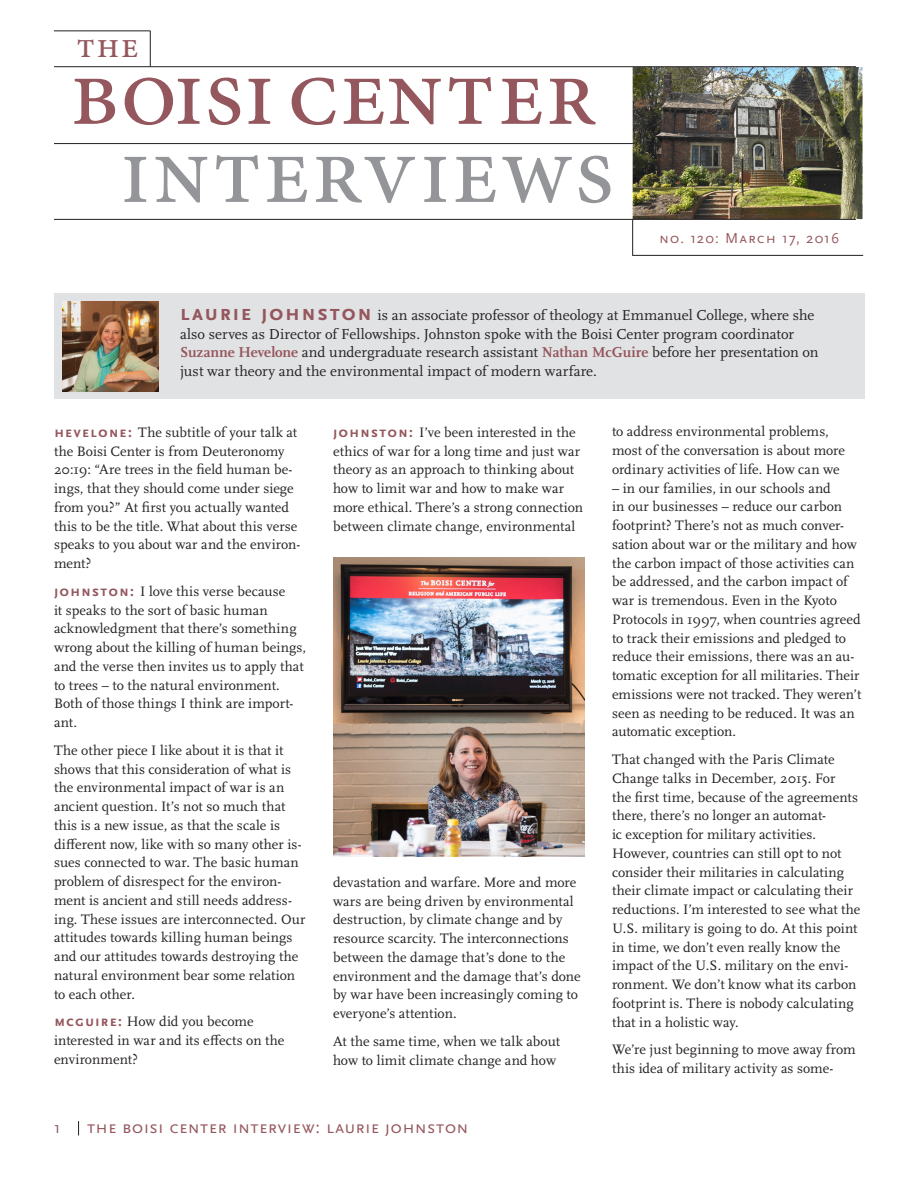
<style>
.page{position:relative;width:918px;height:1188px;background:#fff}
.page>*{position:absolute;margin:0;border:0;box-sizing:border-box;transform-origin:0 0}
.t1{font:97.05px "Minion Pro";letter-spacing:.01em;color:#95575e}
.t2{font:97.05px "Minion Pro";letter-spacing:.02em;color:#939598}
.t3{font:36.45px "Minion Pro";color:#95575e}
.t4{font:18px "Scala Sans OT";letter-spacing:.015em;color:#95575e}
.t5{font:16.5px "Scala Sans OT";color:#95575e}
.t6{font:15px/18.8px "Scala OT";color:#231f20}
.t7{font:15px "Scala Sans OT";letter-spacing:.065em;color:#95575e}
.t8{font:14.25px/18.8px "Scala OT";letter-spacing:.005em;color:#231f20}
.s1{font-family:"Scala Sans OT";font-weight:700;font-size:22.5px;color:#95575e}
.s2{font-weight:700;color:#95575e}
.s3{font-family:"Scala Sans OT";font-weight:700;font-size:15px;color:#95575e}
</style>
<div class="page">
<svg style="left:78px;top:1121px;width:1px;height:15px"></svg>
<div style="left:54px;top:294px;width:810px;height:105px;background:#e1e2e4"></div>
<img style="left:333px;top:558px;width:252px;height:298px">
<img style="left:633px;top:67px;width:230px;height:152px">
<hr style="left:54px;top:31px;width:97px;height:1px;background:#231f20">
<hr style="left:54px;top:66px;width:802px;height:1px;background:#231f20">
<hr style="left:54px;top:143px;width:579px;height:1px;background:#231f20">
<hr style="left:54px;top:219px;width:802px;height:1px;background:#231f20">
<hr style="left:150px;top:31px;width:1px;height:36px;background:#231f20">
<hr style="left:632px;top:220px;width:1px;height:36px;background:#231f20">
<hr style="left:632px;top:255px;width:231px;height:1px;background:#231f20">
<img style="left:62px;top:301px;width:96px;height:90px">
<p class="t3" style="left:76px;top:21px;width:64px">the</p>
<p class="t1" style="left:70px;top:28px;width:528px">boisi center</p>
<p class="t2" style="left:120px;top:106px;width:495px">interviews</p>
<p class="t7" style="left:659px;top:230px;width:182px">no. 120: March 17, 2016</p>
<p class="t6" style="left:180px;top:306px;width:636px"><span class="s1">laurie johnston</span> is an associate professor of theology at Emmanuel College, where she also serves as Director of Fellowships. Johnston spoke with the Boisi Center program coordinator</p>
<p class="t6" style="left:180px;top:344px;width:640px"><span class="s2">Suzanne Hevelone</span> and undergraduate research assistant <span class="s2">Nathan McGuire</span> before her presentation on just war theory and the environmental impact of modern warfare.</p>
<p class="t8" style="left:54px;top:423px;width:248px"><span class="s3">hevelone:</span> The subtitle of your talk at the Boisi Center is from Deuteronomy 20:19: “Are trees in the field human be&shy;ings, that they should come under siege from you?” At first you actually wanted this to be the title. What about this verse speaks to you about war and the environ&shy;ment?</p>
<p class="t8" style="left:54px;top:582px;width:254px"><span class="s3">johnston:</span> I love this verse because<br>it speaks to the sort of basic human acknowledgment that there’s something wrong about the killing of human beings, and the verse then invites us to apply that to trees – to the natural environment.<br>Both of those things I think are import&shy;ant.</p>
<p class="t8" style="left:54px;top:741px;width:253px">The other piece I like about it is that it shows that this consideration of what is the environmental impact of war is an ancient question. It’s not so much that this is a new issue, as that the scale is different now, like with so many other is&shy;sues connected to war. The basic human problem of disrespect for the environ&shy;ment is ancient and still needs address&shy;ing. These issues are interconnected. Our attitudes towards killing human beings and our attitudes towards destroying the natural environment bear some relation to each other.</p>
<p class="t8" style="left:54px;top:1013px;width:232px"><span class="s3">mcguire:</span> How did you become interested in war and its effects on the environment?</p>
<p class="t8" style="left:333px;top:423px;width:252px"><span class="s3">johnston:</span> I’ve been interested in the ethics of war for a long time and just war theory as an approach to thinking about how to limit war and how to make war more ethical. There’s a strong connection between climate change, environmental</p>
<p class="t8" style="left:333px;top:873px;width:249px">devastation and warfare. More and more wars are being driven by environmental destruction, by climate change and by resource scarcity. The interconnections between the damage that’s done to the environment and the damage that’s done by war have been increasingly coming to everyone’s attention.</p>
<p class="t8" style="left:333px;top:1032px;width:228px">At the same time, when we talk about how to limit climate change and how</p>
<p class="t5" style="left:54px;top:1119px;width:8px">1</p>
<p class="t4" style="left:87px;top:1118px;width:383px">the boisi center interview: laurie johnston</p>
<p class="t8" style="left:612px;top:423px;width:235px">to address environmental problems, most of the conversation is about more ordinary activities of life. How can we</p>
<p class="t8" style="left:612px;top:479px;width:251px">– in our families, in our schools and<br>in our businesses – reduce our carbon footprint? There’s not as much conver&shy;sation about war or the military and how the carbon impact of those activities can be addressed, and the carbon impact of war is tremendous. Even in the Kyoto Protocols in 1997, when countries agreed to track their emissions and pledged to reduce their emissions, there was an au&shy;tomatic exception for all militaries. Their emissions were not tracked. They weren’t seen as needing to be reduced. It was an automatic exception.</p>
<p class="t8" style="left:612px;top:750px;width:250px">That changed with the Paris Climate Change talks in December, 2015. For<br>the first time, because of the agreements there, there’s no longer an automat-<br>ic exception for military activities.<br>However, countries can still opt to not consider their militaries in calculating their climate impact or calculating their reductions. I’m interested to see what the U.S. military is going to do. At this point in time, we don’t even really know the impact of the U.S. military on the envi&shy;ronment. We don’t know what its carbon footprint is. There is nobody calculating that in a holistic way.</p>
<p class="t8" style="left:612px;top:1041px;width:245px">We’re just beginning to move away from this idea of military activity as some-</p>
</div>
